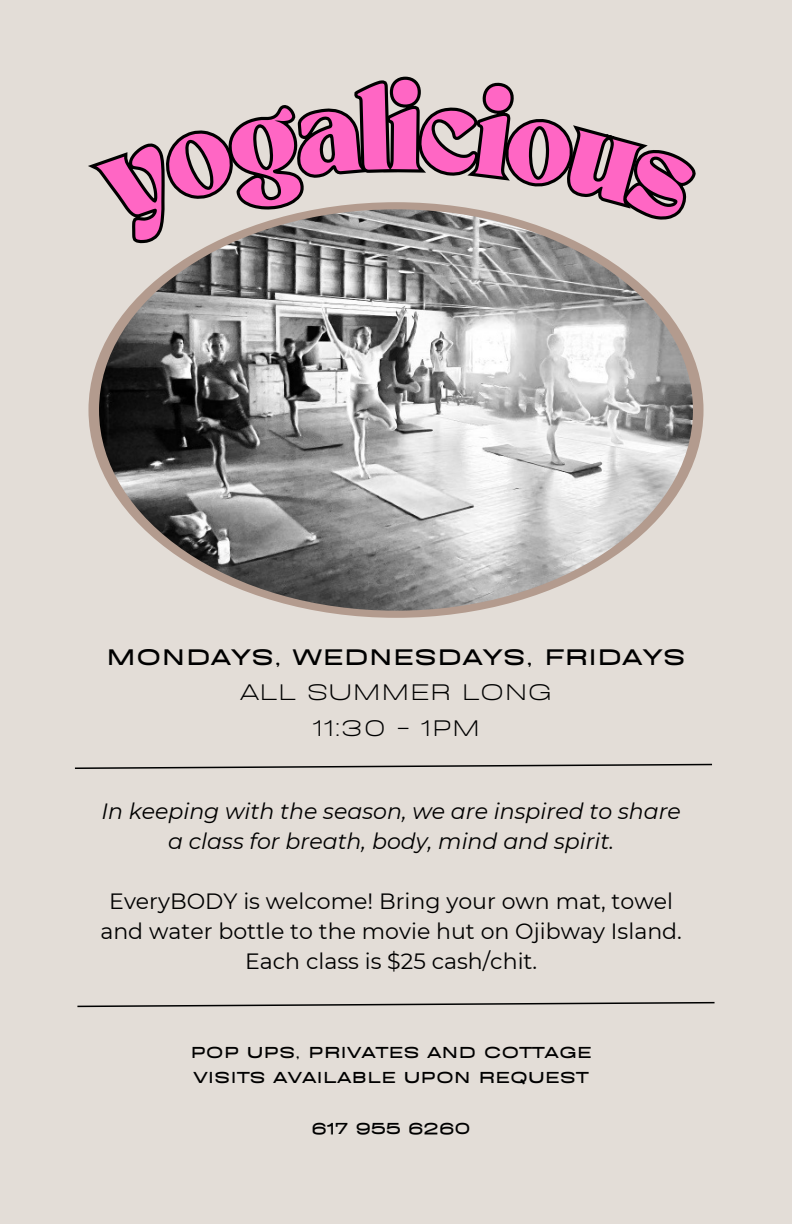
<style>
.page{position:relative;width:792px;height:1224px;background:#e3ddd7}
.page>*{position:absolute;margin:0;border:0;box-sizing:border-box;transform-origin:0 0}
.t1{font:900 26px "BD Sans";color:#000}
.t2{font:26px "BD Sans";color:#000}
.t3{font:22px "Montserrat";color:#000}
.t4{font:italic 22px "Montserrat";color:#000}
.t5{font:900 18.4px "BD Sans";color:#000}
</style>
<div class="page">
<svg style="left:74px;top:763px;width:638px;height:6px"></svg>
<div style="left:88px;top:202px;width:616px;height:416px;background:#b39b8e;border-radius:50%"></div>
<img style="left:99px;top:209px;width:594px;height:402px;border-radius:50%">
<svg style="left:77px;top:1001px;width:638px;height:7px"></svg>
<svg style="left:88px;top:76px;width:608px;height:184px"></svg>
<p class="t1" style="left:106px;top:638px;width:581px">MONDAYS, WEDNESDAYS, FRIDAYS</p>
<p class="t2" style="left:240px;top:673px;width:313px">ALL SUMMER LONG</p>
<p class="t2" style="left:312px;top:709px;width:170px">11:30 - 1PM</p>
<p class="t4" style="left:101px;top:798px;width:581px">In keeping with the season, we are inspired to share</p>
<p class="t4" style="left:168px;top:828px;width:448px">a class for breath, body, mind and spirit.</p>
<p class="t3" style="left:109px;top:888px;width:565px">EveryBODY is welcome! Bring your own mat, towel</p>
<p class="t3" style="left:100px;top:918px;width:583px">and water bottle to the movie hut on Ojibway Island.</p>
<p class="t3" style="left:245px;top:948px;width:294px">Each class is $25 cash/chit.</p>
<p class="t5" style="left:190px;top:1039px;width:403px">POP UPS, PRIVATES AND COTTAGE</p>
<p class="t5" style="left:194px;top:1064px;width:397px">VISITS AVAILABLE UPON REQUEST</p>
<p class="t5" style="left:312px;top:1115px;width:160px">617 955 6260</p>
</div>
